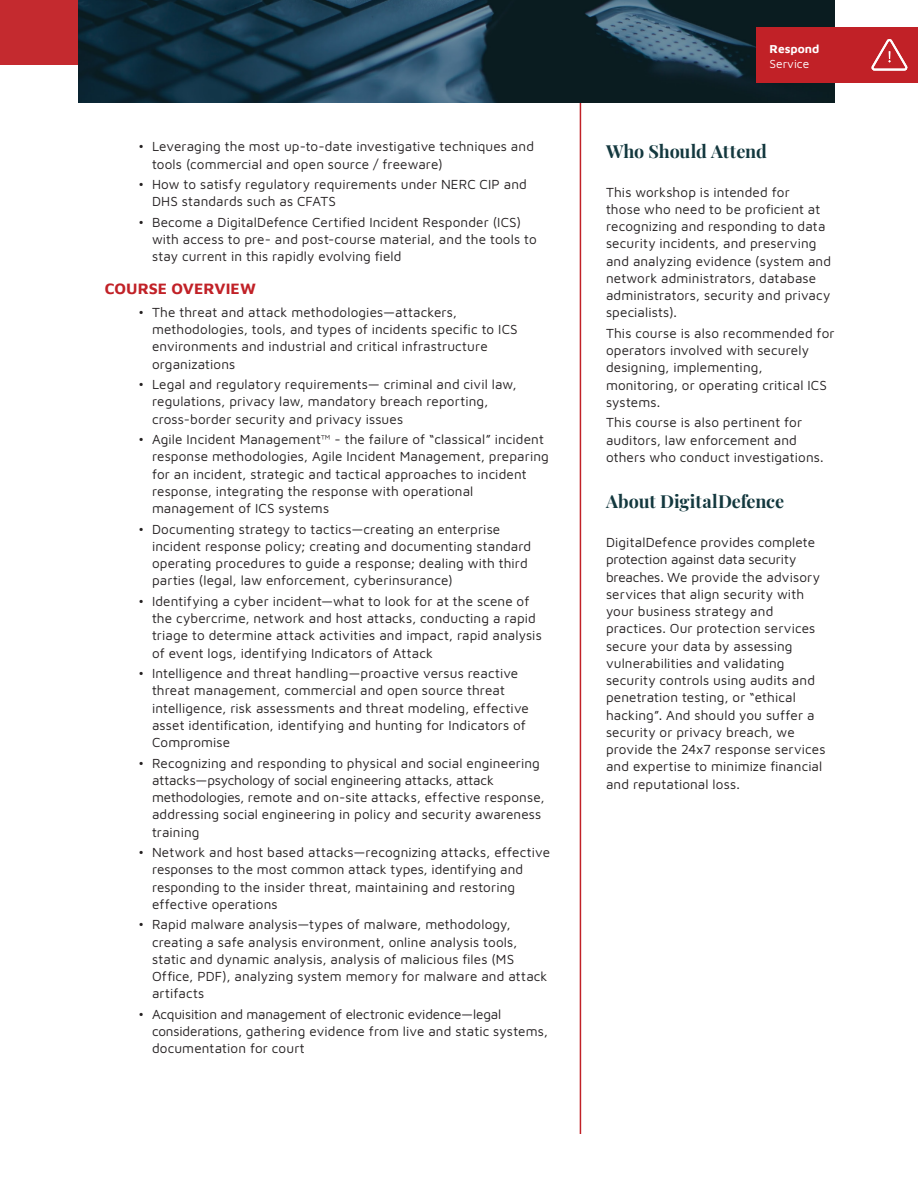
<style>
.page{position:relative;width:918px;height:1188px;background:#fff}
.page>*{position:absolute;margin:0;border:0;box-sizing:border-box;transform-origin:0 0}
.Sidebar_Heading{font:700 18px "Playfair Display";letter-spacing:-.005em;color:#13383e}
.Header_1{font:700 15.75px "Maven Pro";letter-spacing:.005em;color:#c12127}
.Sidebar_Body{font:13.5px/17.2px "Maven Pro";letter-spacing:.01em;color:#231f20}
.t1{font:700 12px/14.4px "Maven Pro";color:#fff}
.s1{font-weight:400}
</style>
<div class="page">
<hr style="left:580px;top:96px;width:1px;height:1038px;background:#c12127">
<div style="left:0;top:0;width:90px;height:65px;background:#c42a2f"></div>
<img style="left:78px;top:0;width:757px;height:103px">
<div style="left:756px;top:27px;width:162px;height:56px;background:#c12127"></div>
<svg style="left:871px;top:39px;width:37px;height:32px"></svg>
<p class="Sidebar_Body" style="left:152px;top:137px;width:384px;text-indent:-14px">• Leveraging the most up-to-date investigative techniques and tools (commercial and open source / freeware)</p>
<p class="Sidebar_Body" style="left:152px;top:175px;width:376px;text-indent:-14px">• How to satisfy regulatory requirements under NERC CIP and<br>DHS standards such as CFATS</p>
<p class="Sidebar_Body" style="left:152px;top:213px;width:386px;text-indent:-14px">• Become a DigitalDefence Certified Incident Responder (ICS) with access to pre- and post-course material, and the tools to stay current in this rapidly evolving field</p>
<p class="Header_1" style="left:105px;top:278px;width:153px">COURSE OVERVIEW</p>
<p class="Sidebar_Body" style="left:152px;top:303px;width:367px;text-indent:-14px">• The threat and attack methodologies—attackers, methodologies, tools, and types of incidents specific to ICS environments and industrial and critical infrastructure organizations</p>
<p class="Sidebar_Body" style="left:152px;top:375px;width:366px;text-indent:-14px">• Legal and regulatory requirements— criminal and civil law, regulations, privacy law, mandatory breach reporting, cross-border security and privacy issues</p>
<p class="Sidebar_Body" style="left:152px;top:430px;width:398px;text-indent:-14px">• Agile Incident Management™ - the failure of “classical” incident response methodologies, Agile Incident Management, preparing for an incident, strategic and tactical approaches to incident response, integrating the response with operational management of ICS systems</p>
<p class="Sidebar_Body" style="left:152px;top:519px;width:381px;text-indent:-14px">• Documenting strategy to tactics—creating an enterprise incident response policy; creating and documenting standard operating procedures to guide a response; dealing with third parties (legal, law enforcement, cyberinsurance)</p>
<p class="Sidebar_Body" style="left:152px;top:592px;width:391px;text-indent:-14px">• Identifying a cyber incident—what to look for at the scene of the cybercrime, network and host attacks, conducting a rapid triage to determine attack activities and impact, rapid analysis of event logs, identifying Indicators of Attack</p>
<p class="Sidebar_Body" style="left:152px;top:664px;width:378px;text-indent:-14px">• Intelligence and threat handling—proactive versus reactive threat management, commercial and open source threat intelligence, risk assessments and threat modeling, effective asset identification, identifying and hunting for Indicators of Compromise</p>
<p class="Sidebar_Body" style="left:152px;top:753px;width:394px;text-indent:-14px">• Recognizing and responding to physical and social engineering attacks—psychology of social engineering attacks, attack methodologies, remote and on-site attacks, effective response, addressing social engineering in policy and security awareness training</p>
<p class="Sidebar_Body" style="left:152px;top:843px;width:400px;text-indent:-14px">• Network and host based attacks—recognizing attacks, effective responses to the most common attack types, identifying and responding to the insider threat, maintaining and restoring effective operations</p>
<p class="Sidebar_Body" style="left:152px;top:915px;width:397px;text-indent:-14px">• Rapid malware analysis—types of malware, methodology, creating a safe analysis environment, online analysis tools, static and dynamic analysis, analysis of malicious files (MS Office, PDF), analyzing system memory for malware and attack artifacts</p>
<p class="Sidebar_Body" style="left:152px;top:1005px;width:397px;text-indent:-14px">• Acquisition and management of electronic evidence—legal considerations, gathering evidence from live and static systems, documentation for court</p>
<p class="t1" style="left:770px;top:41px;width:51px">Respond<br><span class="s1">Service</span></p>
<p class="Sidebar_Heading" style="left:606px;top:137px;width:162px">Who Should Attend</p>
<p class="Sidebar_Body" style="left:606px;top:182px;width:227px">This workshop is intended for<br>those who need to be proficient at recognizing and responding to data security incidents, and preserving and analyzing evidence (system and network administrators, database administrators, security and privacy specialists).</p>
<p class="Sidebar_Body" style="left:606px;top:324px;width:230px">This course is also recommended for operators involved with securely designing, implementing, monitoring, or operating critical ICS systems.</p>
<p class="Sidebar_Body" style="left:606px;top:413px;width:219px">This course is also pertinent for auditors, law enforcement and others who conduct investigations.</p>
<p class="Sidebar_Heading" style="left:606px;top:487px;width:180px">About DigitalDefence</p>
<p class="Sidebar_Body" style="left:606px;top:533px;width:221px">DigitalDefence provides complete protection against data security breaches. We provide the advisory services that align security with your business strategy and practices. Our protection services secure your data by assessing vulnerabilities and validating security controls using audits and penetration testing, or “ethical hacking”. And should you suffer a security or privacy breach, we provide the 24x7 response services and expertise to minimize financial and reputational loss.</p>
</div>
